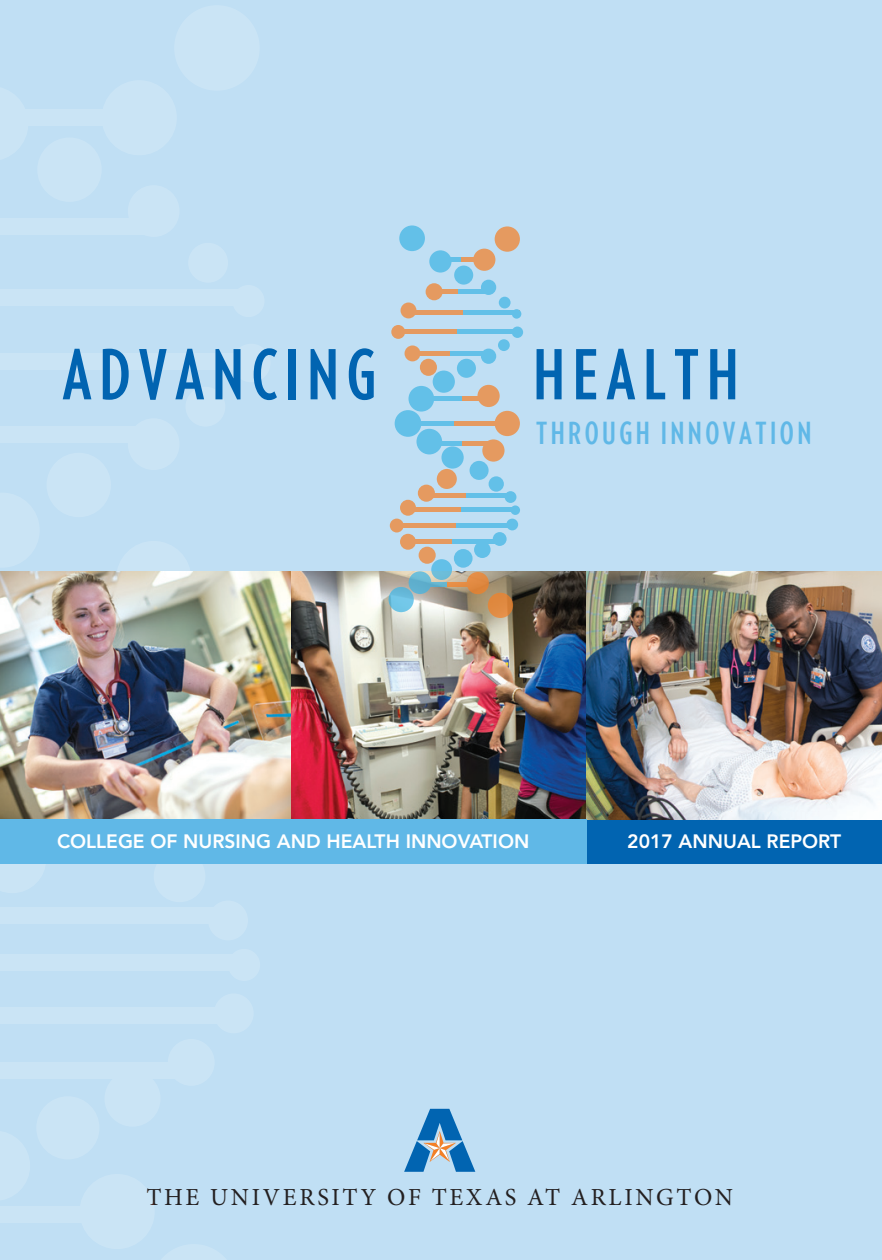
<style>
.page{position:relative;width:882px;height:1260px;background:#c0dff4}
.page>*{position:absolute;margin:0;border:0;box-sizing:border-box;transform-origin:0 0}
.upper_headers{font:700 68.6px "Verlag Compressed";letter-spacing:.115em;color:#0164b1}
.upper_headers-2{font:700 30.45px "Verlag Compressed";letter-spacing:.115em;color:#60b8e7}
.t1{font:24.5px "Minion Pro";letter-spacing:.11em;color:#231f20}
.t2{font:800 19.25px "Avenir LT Std";color:#fff}
</style>
<div class="page">
<svg style="left:404px;top:1109px;width:71px;height:63px"></svg>
<div style="left:0;top:354px;width:250px;height:16px;background:#cae4f5"></div>
<div style="left:0;top:289px;width:258px;height:17px;background:#cae4f5"></div>
<div style="left:0;top:218px;width:149px;height:16px;background:#cae4f5"></div>
<div style="left:0;top:1062px;width:194px;height:17px;background:#cae4f5"></div>
<div style="left:0;top:427px;width:155px;height:16px;background:#cae4f5"></div>
<div style="left:0;top:1207px;width:109px;height:16px;background:#cae4f5"></div>
<div style="left:0;top:110px;width:148px;height:16px;background:#cae4f5"></div>
<div style="left:0;top:955px;width:251px;height:16px;background:#cae4f5"></div>
<div style="left:0;top:907px;width:228px;height:17px;background:#cae4f5"></div>
<div style="left:0;top:1008px;width:248px;height:16px;background:#cae4f5"></div>
<div style="left:174px;top:5px;width:86px;height:86px;background:#cae4f5;border-radius:50%"></div>
<div style="left:80px;top:1174px;width:75px;height:75px;background:#cae4f5;border-radius:50%"></div>
<div style="left:116px;top:541px;width:75px;height:75px;background:#cae4f5;border-radius:50%"></div>
<div style="left:102px;top:80px;width:75px;height:75px;background:#cae4f5;border-radius:50%"></div>
<div style="left:36px;top:1096px;width:63px;height:63px;background:#cae4f5;border-radius:50%"></div>
<div style="left:104px;top:1071px;width:57px;height:56px;background:#cae4f5;border-radius:50%"></div>
<div style="left:168px;top:1039px;width:47px;height:47px;background:#cae4f5;border-radius:50%"></div>
<div style="left:214px;top:993px;width:40px;height:40px;background:#cae4f5;border-radius:50%"></div>
<div style="left:208px;top:901px;width:40px;height:39px;background:#cae4f5;border-radius:50%"></div>
<div style="left:185px;top:387px;width:40px;height:40px;background:#cae4f5;border-radius:50%"></div>
<div style="left:188px;top:243px;width:40px;height:40px;background:#cae4f5;border-radius:50%"></div>
<div style="left:154px;top:850px;width:51px;height:52px;background:#cae4f5;border-radius:50%"></div>
<div style="left:128px;top:418px;width:52px;height:52px;background:#cae4f5;border-radius:50%"></div>
<div style="left:128px;top:185px;width:52px;height:52px;background:#cae4f5;border-radius:50%"></div>
<div style="left:47px;top:453px;width:64px;height:64px;background:#cae4f5;border-radius:50%"></div>
<div style="left:37px;top:137px;width:65px;height:65px;background:#cae4f5;border-radius:50%"></div>
<div style="left:228px;top:949px;width:32px;height:32px;background:#cae4f5;border-radius:50%"></div>
<div style="left:232px;top:344px;width:39px;height:38px;background:#cae4f5;border-radius:50%"></div>
<div style="left:232px;top:285px;width:33px;height:32px;background:#cae4f5;border-radius:50%"></div>
<div style="left:586px;top:819px;width:296px;height:45px;background:#0164b1"></div>
<img style="left:0;top:571px;width:882px;height:248px">
<hr style="left:397px;top:330px;width:120px;height:4px;background:#e59a60">
<hr style="left:457px;top:330px;width:57px;height:4px;background:#63c0e8">
<div style="left:407px;top:310px;width:112px;height:5px;background:#e59a60"></div>
<div style="left:463px;top:310px;width:54px;height:5px;background:#63c0e8"></div>
<div style="left:429px;top:289px;width:58px;height:5px;background:#e59a60"></div>
<div style="left:458px;top:289px;width:28px;height:5px;background:#63c0e8"></div>
<div style="left:405px;top:539px;width:95px;height:5px;background:#e59a60"></div>
<div style="left:453px;top:539px;width:45px;height:5px;background:#63c0e8"></div>
<div style="left:412px;top:351px;width:77px;height:5px;background:#e59a60"></div>
<div style="left:451px;top:351px;width:36px;height:5px;background:#63c0e8"></div>
<div style="left:418px;top:582px;width:57px;height:5px;background:#e68e45"></div>
<div style="left:419px;top:582px;width:28px;height:5px;background:#65b5ce"></div>
<div style="left:400px;top:421px;width:108px;height:5px;background:#e59a60"></div>
<div style="left:403px;top:421px;width:51px;height:5px;background:#63c0e8"></div>
<div style="left:426px;top:441px;width:70px;height:5px;background:#e59a60"></div>
<div style="left:428px;top:441px;width:33px;height:5px;background:#63c0e8"></div>
<div style="left:435px;top:257px;width:52px;height:5px;background:#e59a60"></div>
<div style="left:436px;top:257px;width:25px;height:5px;background:#63c0e8"></div>
<svg style="left:461px;top:396px;width:17px;height:5px"></svg>
<div style="left:428px;top:396px;width:33px;height:5px;background:#63c0e8"></div>
<div style="left:405px;top:507px;width:112px;height:5px;background:#e59a60"></div>
<div style="left:461px;top:507px;width:54px;height:5px;background:#63c0e8"></div>
<div style="left:422px;top:493px;width:89px;height:5px;background:#e59a60"></div>
<div style="left:466px;top:493px;width:42px;height:5px;background:#63c0e8"></div>
<div style="left:396px;top:523px;width:120px;height:5px;background:#e59a60"></div>
<svg style="left:389px;top:587px;width:25px;height:25px"></svg>
<svg style="left:488px;top:593px;width:25px;height:25px"></svg>
<div style="left:495px;top:411px;width:25px;height:25px;background:#e59a60;border-radius:50%"></div>
<div style="left:495px;top:226px;width:25px;height:26px;background:#e59a60;border-radius:50%"></div>
<div style="left:467px;top:572px;width:22px;height:22px;background:#e08941;border-radius:50%"></div>
<svg style="left:482px;top:439px;width:23px;height:23px"></svg>
<div style="left:477px;top:385px;width:23px;height:22px;background:#e59a60;border-radius:50%"></div>
<div style="left:473px;top:249px;width:22px;height:22px;background:#e59a60;border-radius:50%"></div>
<div style="left:419px;top:547px;width:17px;height:17px;background:#e59a60;border-radius:50%"></div>
<div style="left:418px;top:485px;width:17px;height:17px;background:#e59a60;border-radius:50%"></div>
<div style="left:420px;top:359px;width:17px;height:17px;background:#e59a60;border-radius:50%"></div>
<div style="left:426px;top:283px;width:17px;height:17px;background:#e59a60;border-radius:50%"></div>
<div style="left:437px;top:469px;width:20px;height:20px;background:#e59a60;border-radius:50%"></div>
<svg style="left:400px;top:534px;width:16px;height:16px"></svg>
<svg style="left:400px;top:500px;width:16px;height:16px"></svg>
<div style="left:405px;top:345px;width:15px;height:16px;background:#e59a60;border-radius:50%"></div>
<div style="left:401px;top:303px;width:15px;height:15px;background:#e59a60;border-radius:50%"></div>
<div style="left:390px;top:519px;width:14px;height:13px;background:#e59a60;border-radius:50%"></div>
<div style="left:391px;top:325px;width:14px;height:14px;background:#e59a60;border-radius:50%"></div>
<div style="left:409px;top:571px;width:22px;height:23px;background:linear-gradient(to right,#67b4d1,#64b5d2);border-radius:50%"></div>
<svg style="left:431px;top:559px;width:21px;height:21px"></svg>
<svg style="left:454px;top:549px;width:19px;height:19px"></svg>
<div style="left:474px;top:541px;width:17px;height:17px;background:#63c0e8;border-radius:50%"></div>
<div style="left:493px;top:532px;width:14px;height:14px;background:#63c0e8;border-radius:50%"></div>
<div style="left:506px;top:519px;width:12px;height:11px;background:#63c0e8;border-radius:50%"></div>
<div style="left:505px;top:491px;width:11px;height:12px;background:#63c0e8;border-radius:50%"></div>
<svg style="left:498px;top:339px;width:12px;height:12px"></svg>
<div style="left:499px;top:297px;width:12px;height:11px;background:#63c0e8;border-radius:50%"></div>
<svg style="left:489px;top:476px;width:15px;height:16px"></svg>
<div style="left:481px;top:349px;width:15px;height:15px;background:#63c0e8;border-radius:50%"></div>
<div style="left:481px;top:280px;width:15px;height:15px;background:#63c0e8;border-radius:50%"></div>
<div style="left:470px;top:461px;width:19px;height:19px;background:#63c0e8;border-radius:50%"></div>
<div style="left:457px;top:359px;width:19px;height:19px;background:#63c0e8;border-radius:50%"></div>
<div style="left:454px;top:266px;width:19px;height:19px;background:#63c0e8;border-radius:50%"></div>
<svg style="left:441px;top:446px;width:23px;height:23px"></svg>
<div style="left:433px;top:371px;width:22px;height:22px;background:#63c0e8;border-radius:50%"></div>
<svg style="left:429px;top:250px;width:23px;height:23px"></svg>
<div style="left:416px;top:429px;width:26px;height:25px;background:#63c0e8;border-radius:50%"></div>
<div style="left:409px;top:386px;width:25px;height:26px;background:#63c0e8;border-radius:50%"></div>
<div style="left:399px;top:225px;width:26px;height:26px;background:#63c0e8;border-radius:50%"></div>
<div style="left:395px;top:410px;width:26px;height:27px;background:#63c0e8;border-radius:50%"></div>
<div style="left:511px;top:505px;width:9px;height:10px;background:#63c0e8;border-radius:50%"></div>
<div style="left:512px;top:327px;width:11px;height:11px;background:#63c0e8;border-radius:50%"></div>
<div style="left:512px;top:309px;width:9px;height:10px;background:#63c0e8;border-radius:50%"></div>
<div style="left:456px;top:523px;width:58px;height:5px;background:#63c0e8"></div>
<div style="left:0;top:819px;width:586px;height:45px;background:#60b8e7"></div>
<p class="upper_headers" style="left:62px;top:326px;width:315px">ADVANCING</p>
<p class="upper_headers" style="left:533px;top:326px;width:207px">HEALTH</p>
<p class="upper_headers-2" style="left:536px;top:411px;width:277px">THROUGH INNOVATION</p>
<p class="t2" style="left:57px;top:829px;width:474px">COLLEGE OF NURSING AND HEALTH INNOVATION</p>
<p class="t2" style="left:627px;top:830px;width:215px">2017 ANNUAL REPORT</p>
<p class="t1" style="left:146px;top:1181px;width:588px">THE UNIVERSITY OF TEXAS AT ARLINGTON</p>
</div>
